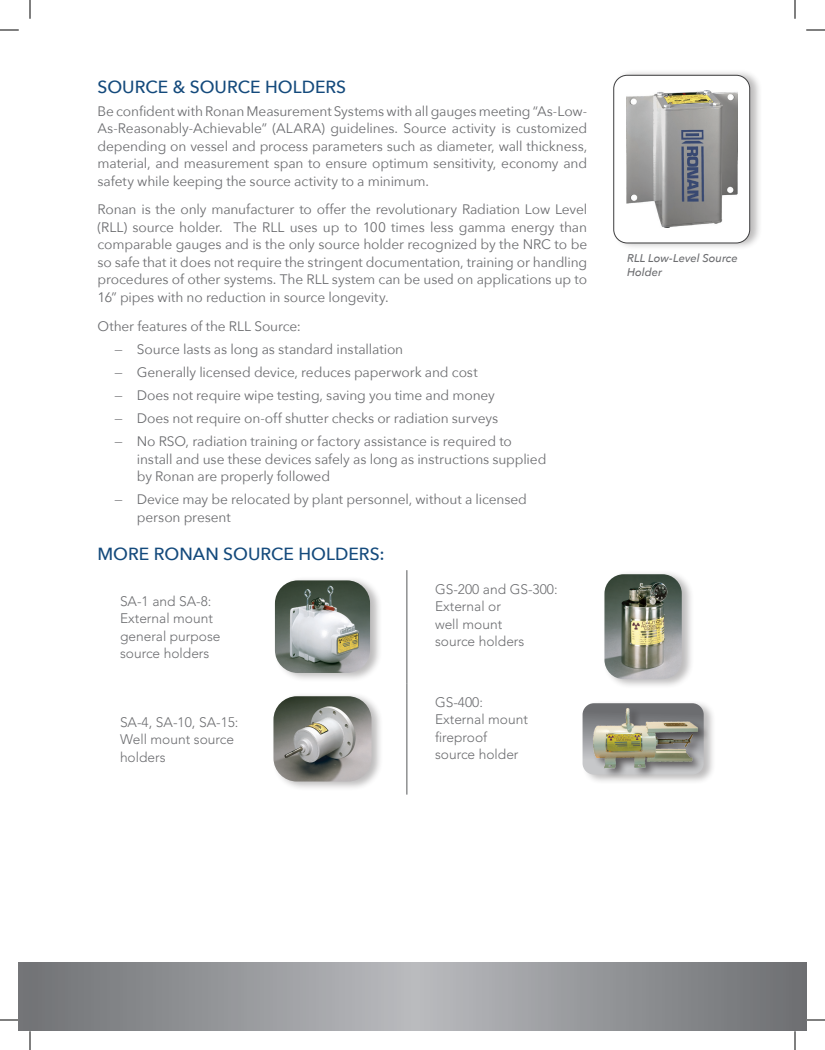
<style>
.page{position:relative;width:825px;height:1050px;background:#fff}
.page>*{position:absolute;margin:0;border:0;box-sizing:border-box;transform-origin:0 0}
.t1{font:500 17.5px "Avenir Next";color:#144a7c}
.t2{font:13.75px/17.5px "Avenir Next";letter-spacing:-.01em;color:#6c6d70;text-align:justify}
.t3{font:300 13.75px/17.5px "Avenir LT Std";color:#6c6d70}
.t4{font:italic 500 11.25px/13.5px "Avenir Next";color:#6c6d70}
</style>
<div class="page">
<div style="left:19px;top:962px;width:11px;height:69px;background:#737477"></div>
<svg style="left:30px;top:962px;width:776px;height:69px;background:#949598"></svg>
<div style="left:612px;top:68px;width:151px;height:182px;background:#231f20;opacity:.3"></div>
<div style="left:614px;top:75px;width:136px;height:168px;background:#fff;border-radius:14px"></div>
<img style="left:626px;top:91px;width:111px;height:137px">
<div style="left:613px;top:75px;width:137px;height:168px;border:1px solid #3e3e3f;border-radius:14px"></div>
<hr style="left:407px;top:570px;width:1px;height:113px;background:#57585a">
<hr style="left:407px;top:683px;width:1px;height:112px;background:#57585a">
<div style="left:274px;top:576px;width:109px;height:106px;background:#231f20;opacity:.3"></div>
<img style="left:275px;top:580px;width:95px;height:93px">
<div style="left:603px;top:570px;width:91px;height:119px;background:#231f20;opacity:.3"></div>
<img style="left:604px;top:574px;width:78px;height:105px">
<div style="left:272px;top:692px;width:112px;height:99px;background:#231f20;opacity:.3"></div>
<img style="left:273px;top:696px;width:99px;height:86px">
<div style="left:581px;top:700px;width:135px;height:85px;background:#231f20;opacity:.3"></div>
<svg style="left:583px;top:703px;width:121px;height:72px"></svg>
<div style="left:592px;top:706px;width:117px;height:72px;background:#231f20;opacity:.65"></div>
<img style="left:592px;top:708px;width:106px;height:63px">
<svg style="left:0;top:29px;width:19px;height:2px"></svg>
<svg style="left:806px;top:29px;width:19px;height:2px"></svg>
<svg style="left:0;top:1019px;width:19px;height:2px"></svg>
<svg style="left:806px;top:1019px;width:19px;height:2px"></svg>
<svg style="left:29px;top:0;width:2px;height:19px"></svg>
<svg style="left:29px;top:1031px;width:2px;height:19px"></svg>
<svg style="left:794px;top:0;width:2px;height:19px"></svg>
<svg style="left:794px;top:1031px;width:2px;height:19px"></svg>
<p class="t1" style="left:98px;top:72px;width:250px">SOURCE &amp; SOURCE HOLDERS</p>
<p class="t2" style="left:98px;top:102px;width:491px">Be confident with Ronan Measurement Systems with all gauges meeting “As-Low-As-Reasonably-Achievable” (ALARA) guidelines. Source activity is customized depending on vessel and process parameters such as diameter, wall thickness, material, and measurement span to ensure optimum sensitivity, economy and safety while keeping the source activity to a minimum.</p>
<p class="t2" style="left:98px;top:200px;width:491px">Ronan is the only manufacturer to offer the revolutionary Radiation Low Level (RLL) source holder. The RLL uses up to 100 times less gamma energy than comparable gauges and is the only source holder recognized by the NRC to be so safe that it does not require the stringent documentation, training or handling procedures of other systems. The RLL system can be used on applications up to 16” pipes with no reduction in source longevity.</p>
<p class="t2" style="left:98px;top:317px;width:205px">Other features of the RLL Source:</p>
<p class="t2" style="left:114px;top:340px;width:290px">— Source lasts as long as standard installation</p>
<p class="t2" style="left:114px;top:363px;width:365px">— Generally licensed device, reduces paperwork and cost</p>
<p class="t2" style="left:114px;top:386px;width:382px">— Does not require wipe testing, saving you time and money</p>
<p class="t2" style="left:114px;top:409px;width:385px">— Does not require on-off shutter checks or radiation surveys</p>
<p class="t2" style="left:137px;top:432px;width:411px;text-align:left;text-indent:-22px">— No RSO, radiation training or factory assistance is required to install and use these devices safely as long as instructions supplied by Ronan are properly followed</p>
<p class="t2" style="left:137px;top:490px;width:392px;text-indent:-22px">— Device may be relocated by plant personnel, without a licensed person present</p>
<p class="t1" style="left:98px;top:539px;width:289px">MORE RONAN SOURCE HOLDERS:</p>
<p class="t3" style="left:120px;top:592px;width:102px">SA-1 and SA-8:<br>External mount general purpose source holders</p>
<p class="t3" style="left:435px;top:581px;width:124px">GS-200 and GS-300:<br>External or<br>well mount<br>source holders</p>
<p class="t3" style="left:120px;top:713px;width:120px">SA-4, SA-10, SA-15:<br>Well mount source holders</p>
<p class="t3" style="left:435px;top:694px;width:94px">GS-400:<br>External mount fireproof source holder</p>
<p class="t4" style="left:627px;top:251px;width:112px">RLL Low-Level Source<br>Holder</p>
</div>
